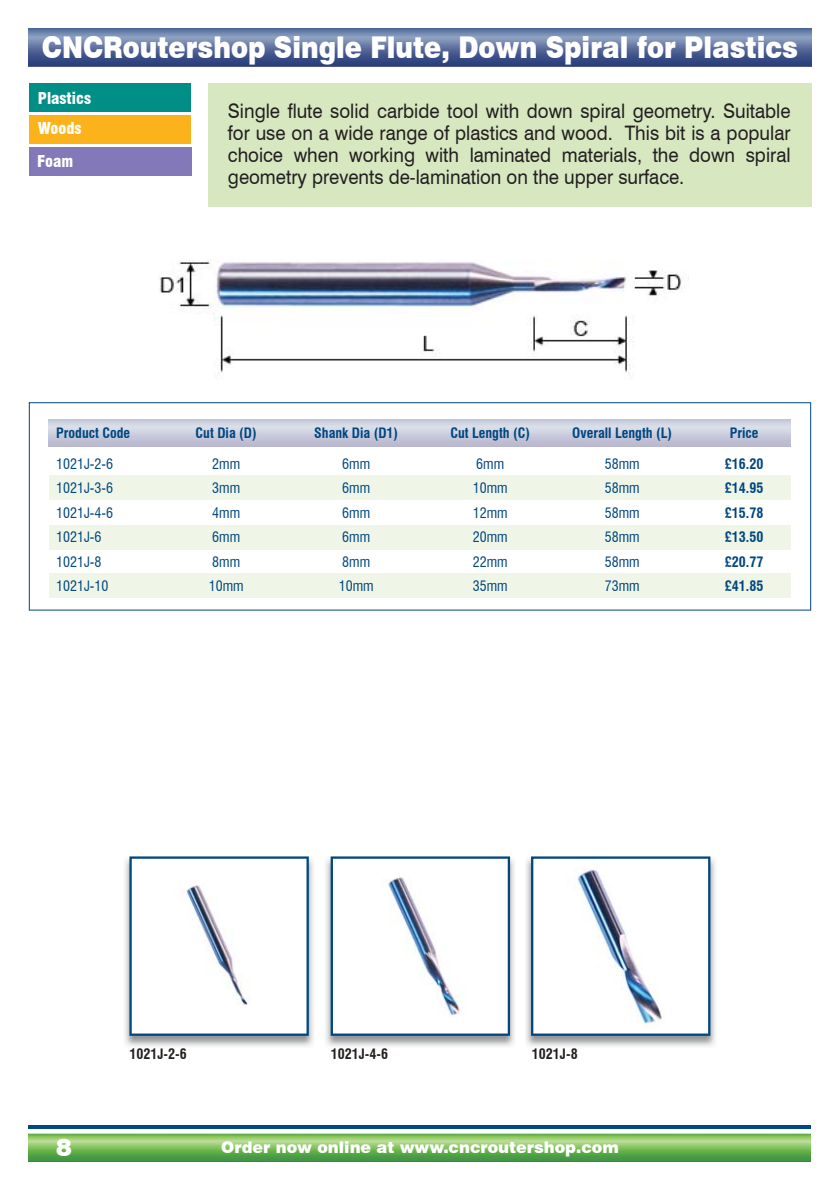
<style>
.page{position:relative;width:840px;height:1190px;background:#fff}
.page>*{position:absolute;margin:0;border:0;box-sizing:border-box;transform-origin:0 0}
.t1{font:900 30px "Swiss 721 BT";color:#fff;scale:.86 1}
.t2{font:900 24px "Swiss 721 BT";color:#fff}
.t3{font:20px/22px "Swiss 721 BT";color:#231f20;text-align:justify;scale:.93 1}
.t4{font:900 16px "Swiss 721 BT";color:#fff}
.t5{font:900 condensed 16px/30.8px "Swiss 721 BT";color:#fff}
.t6{font:condensed 14px "Swiss 721 BT";color:#00467f}
.t7{font:700 condensed 14px "Swiss 721 BT";color:#00467f}
.t8{font:700 condensed 14px "Swiss 721 BT";color:#231f20}
</style>
<div class="page">
<div style="left:208px;top:84px;width:603px;height:123px;background:#d7e8c0"></div>
<svg style="left:29px;top:402px;width:782px;height:209px"></svg>
<img style="left:29px;top:28px;width:782px;height:39px">
<img style="left:49px;top:419px;width:742px;height:27px">
<hr style="left:29px;top:1125px;width:782px;height:4px;background:#00467f">
<img style="left:125px;top:858px;width:189px;height:189px">
<svg style="left:129px;top:856px;width:180px;height:180px"></svg>
<img style="left:326px;top:856px;width:189px;height:191px">
<svg style="left:331px;top:856px;width:179px;height:180px"></svg>
<img style="left:526px;top:856px;width:190px;height:191px">
<svg style="left:531px;top:856px;width:179px;height:180px"></svg>
<div style="left:49px;top:475px;width:742px;height:24px;background:#eff6e7"></div>
<div style="left:49px;top:525px;width:742px;height:24px;background:#eff6e7"></div>
<div style="left:49px;top:573px;width:742px;height:25px;background:#eff6e7"></div>
<img style="left:159px;top:260px;width:523px;height:114px">
<img style="left:28px;top:1134px;width:783px;height:28px">
<div style="left:29px;top:115px;width:162px;height:29px;background:#fcb31b"></div>
<div style="left:29px;top:84px;width:162px;height:28px;background:#008e86"></div>
<img style="left:146px;top:869px;width:148px;height:159px">
<img style="left:346px;top:865px;width:152px;height:161px">
<img style="left:536px;top:861px;width:172px;height:172px">
<div style="left:29px;top:147px;width:162px;height:28px;background:#8379b9"></div>
<h1 class="t1" style="left:42px;top:29px;width:881px">CNCRoutershop Single Flute, Down Spiral for Plastics</h1>
<p class="t3" style="left:228px;top:100px;width:607px">Single flute solid carbide tool with down spiral geometry. Suitable for use on a wide range of plastics and wood. This bit is a popular choice when working with laminated materials, the down spiral geometry prevents de-lamination on the upper surface.</p>
<p class="t5" style="left:38px;top:82px;width:55px">Plastics<br>Woods</p>
<p class="t5" style="left:37px;top:146px;width:37px">Foam</p>
<p class="t7" style="left:56px;top:425px;width:76px">Product Code</p>
<p class="t7" style="left:196px;top:425px;width:63px">Cut Dia (D)</p>
<p class="t7" style="left:314px;top:425px;width:85px">Shank Dia (D1)</p>
<p class="t7" style="left:450px;top:425px;width:81px">Cut Length (C)</p>
<p class="t7" style="left:572px;top:425px;width:101px">Overall Length (L)</p>
<p class="t7" style="left:730px;top:425px;width:30px">Price</p>
<p class="t6" style="left:56px;top:455px;width:58px">1021J-2-6</p>
<p class="t6" style="left:212px;top:455px;width:29px">2mm</p>
<p class="t6" style="left:342px;top:455px;width:29px">6mm</p>
<p class="t6" style="left:476px;top:455px;width:29px">6mm</p>
<p class="t6" style="left:605px;top:455px;width:36px">58mm</p>
<p class="t7" style="left:725px;top:455px;width:40px">£16.20</p>
<p class="t6" style="left:56px;top:480px;width:58px">1021J-3-6</p>
<p class="t6" style="left:212px;top:480px;width:29px">3mm</p>
<p class="t6" style="left:342px;top:480px;width:29px">6mm</p>
<p class="t6" style="left:473px;top:480px;width:36px">10mm</p>
<p class="t6" style="left:605px;top:480px;width:36px">58mm</p>
<p class="t7" style="left:725px;top:480px;width:40px">£14.95</p>
<p class="t6" style="left:56px;top:504px;width:58px">1021J-4-6</p>
<p class="t6" style="left:212px;top:504px;width:29px">4mm</p>
<p class="t6" style="left:342px;top:504px;width:29px">6mm</p>
<p class="t6" style="left:473px;top:504px;width:36px">12mm</p>
<p class="t6" style="left:605px;top:504px;width:36px">58mm</p>
<p class="t7" style="left:725px;top:504px;width:40px">£15.78</p>
<p class="t6" style="left:56px;top:529px;width:47px">1021J-6</p>
<p class="t6" style="left:212px;top:529px;width:29px">6mm</p>
<p class="t6" style="left:342px;top:529px;width:29px">6mm</p>
<p class="t6" style="left:473px;top:529px;width:36px">20mm</p>
<p class="t6" style="left:605px;top:529px;width:36px">58mm</p>
<p class="t7" style="left:725px;top:529px;width:40px">£13.50</p>
<p class="t6" style="left:56px;top:553px;width:47px">1021J-8</p>
<p class="t6" style="left:212px;top:553px;width:29px">8mm</p>
<p class="t6" style="left:342px;top:553px;width:29px">8mm</p>
<p class="t6" style="left:473px;top:553px;width:36px">22mm</p>
<p class="t6" style="left:605px;top:553px;width:36px">58mm</p>
<p class="t7" style="left:725px;top:553px;width:40px">£20.77</p>
<p class="t6" style="left:56px;top:578px;width:54px">1021J-10</p>
<p class="t6" style="left:209px;top:578px;width:36px">10mm</p>
<p class="t6" style="left:339px;top:578px;width:36px">10mm</p>
<p class="t6" style="left:473px;top:578px;width:36px">35mm</p>
<p class="t6" style="left:605px;top:578px;width:36px">73mm</p>
<p class="t7" style="left:725px;top:578px;width:40px">£41.85</p>
<p class="t8" style="left:129px;top:1046px;width:59px">1021J-2-6</p>
<p class="t8" style="left:331px;top:1046px;width:59px">1021J-4-6</p>
<p class="t8" style="left:532px;top:1046px;width:47px">1021J-8</p>
<p class="t2" style="left:56px;top:1133px;width:17px">8</p>
<p class="t4" style="left:221px;top:1137px;width:399px">Order now online at www.cncroutershop.com</p>
</div>
